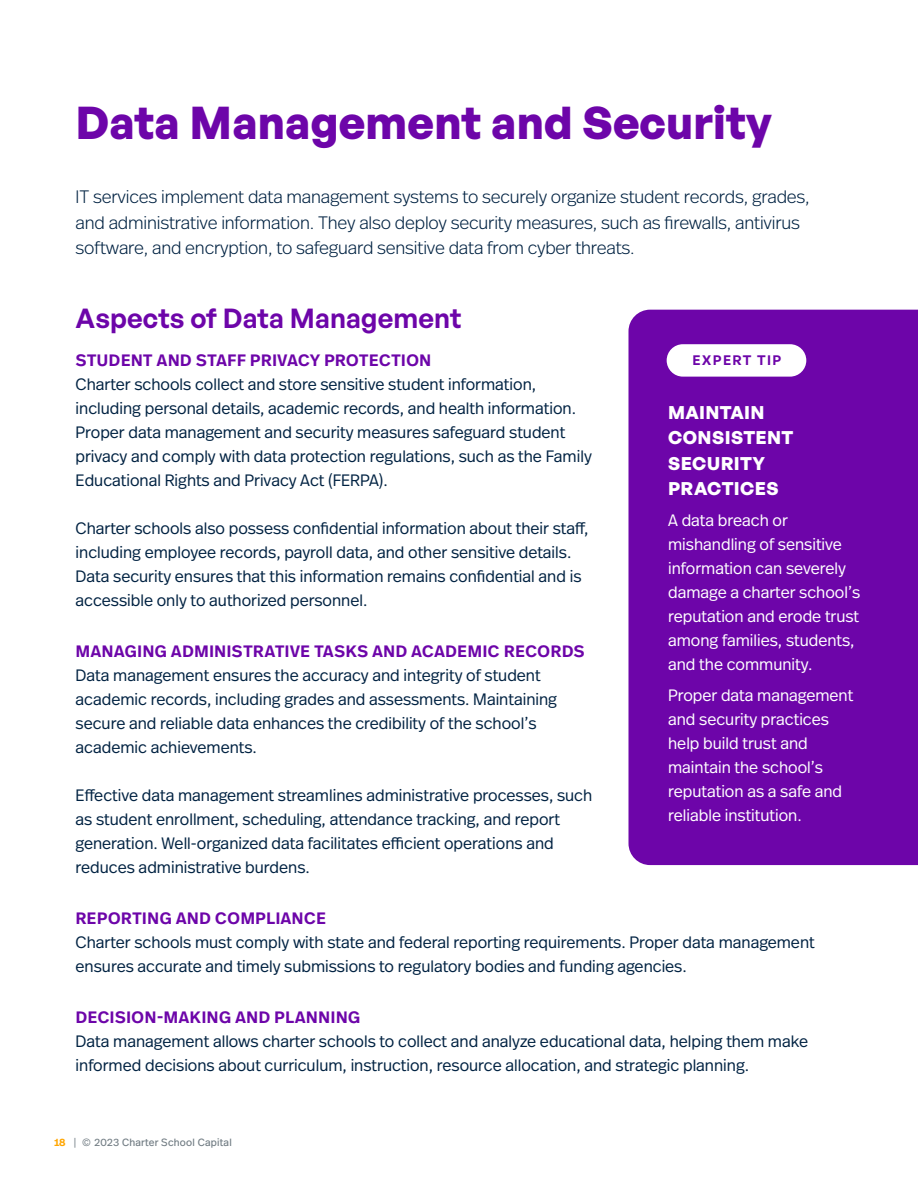
<style>
.page{position:relative;width:918px;height:1188px;background:#fff}
.page>*{position:absolute;margin:0;border:0;box-sizing:border-box;transform-origin:0 0}
.t1{font:700 45px "General Sans";letter-spacing:.005em;color:#6d05a9}
.t2{font:600 27px "General Sans";letter-spacing:.005em;color:#6d05a9}
.t3{font:300 18px/25.5px "Real Head Pro";letter-spacing:-.01em;color:#002242}
.t4{font:700 18px/25.5px "General Sans";letter-spacing:.02em;color:#fff}
.Square_bullets{font:300 16.5px/24px "Real Head Pro";color:#002242}
.Square_bullets-2{font:300 16.5px/24px "Real Head Pro";color:#fff}
.t5{font:600 13.5px "General Sans";letter-spacing:.1em;color:#6d05a9}
.t6{font:10.5px "Real Head Pro";letter-spacing:.02em;color:#727d84}
.s1{font-weight:600;color:#6d05a9}
.s2{font-weight:600;color:#ffa600}
</style>
<div class="page">
<div style="left:628px;top:310px;width:290px;height:555px;background:#6d05a9"></div>
<div style="left:667px;top:344px;width:139px;height:33px;background:#fff;border-radius:16px"></div>
<p class="t1" style="left:76px;top:94px;width:698px">Data Management and Security</p>
<p class="t3" style="left:76px;top:184px;width:736px">IT services implement data management systems to securely organize student records, grades, and administrative information. They also deploy security measures, such as firewalls, antivirus software, and encryption, to safeguard sensitive data from cyber threats.</p>
<p class="t2" style="left:76px;top:301px;width:388px">Aspects of Data Management</p>
<p class="Square_bullets" style="left:76px;top:347px;width:518px"><span class="s1">STUDENT AND STAFF PRIVACY PROTECTION<br></span>Charter schools collect and store sensitive student information, including personal details, academic records, and health information.<br>Proper data management and security measures safeguard student privacy and comply with data protection regulations, such as the Family Educational Rights and Privacy Act (FERPA).</p>
<p class="Square_bullets" style="left:76px;top:515px;width:515px">Charter schools also possess confidential information about their staff, including employee records, payroll data, and other sensitive details.<br>Data security ensures that this information remains confidential and is accessible only to authorized personnel.</p>
<p class="Square_bullets" style="left:76px;top:638px;width:510px"><span class="s1">MANAGING ADMINISTRATIVE TASKS AND ACADEMIC RECORDS </span>Data management ensures the accuracy and integrity of student academic records, including grades and assessments. Maintaining secure and reliable data enhances the credibility of the school’s academic achievements.</p>
<p class="Square_bullets" style="left:76px;top:782px;width:518px">Effective data management streamlines administrative processes, such as student enrollment, scheduling, attendance tracking, and report generation. Well-organized data facilitates efficient operations and reduces administrative burdens.</p>
<p class="Square_bullets" style="left:76px;top:905px;width:741px"><span class="s1">REPORTING AND COMPLIANCE<br></span>Charter schools must comply with state and federal reporting requirements. Proper data management ensures accurate and timely submissions to regulatory bodies and funding agencies.</p>
<p class="Square_bullets" style="left:76px;top:1004px;width:734px"><span class="s1">DECISION-MAKING AND PLANNING<br></span>Data management allows charter schools to collect and analyze educational data, helping them make informed decisions about curriculum, instruction, resource allocation, and strategic planning.</p>
<p class="t5" style="left:692px;top:351px;width:90px">EXPERT TIP</p>
<p class="t4" style="left:668px;top:399px;width:127px">MAINTAIN<br>CONSISTENT<br>SECURITY<br>PRACTICES</p>
<p class="Square_bullets-2" style="left:668px;top:508px;width:194px">A data breach or mishandling of sensitive information can severely damage a charter school’s reputation and erode trust among families, students, and the community.</p>
<p class="Square_bullets-2" style="left:668px;top:682px;width:187px">Proper data management and security practices help build trust and maintain the school’s reputation as a safe and reliable institution.</p>
<p class="t6" style="left:54px;top:1135px;width:179px"><span class="s2">18</span> | © 2023 Charter School Capital</p>
</div>
